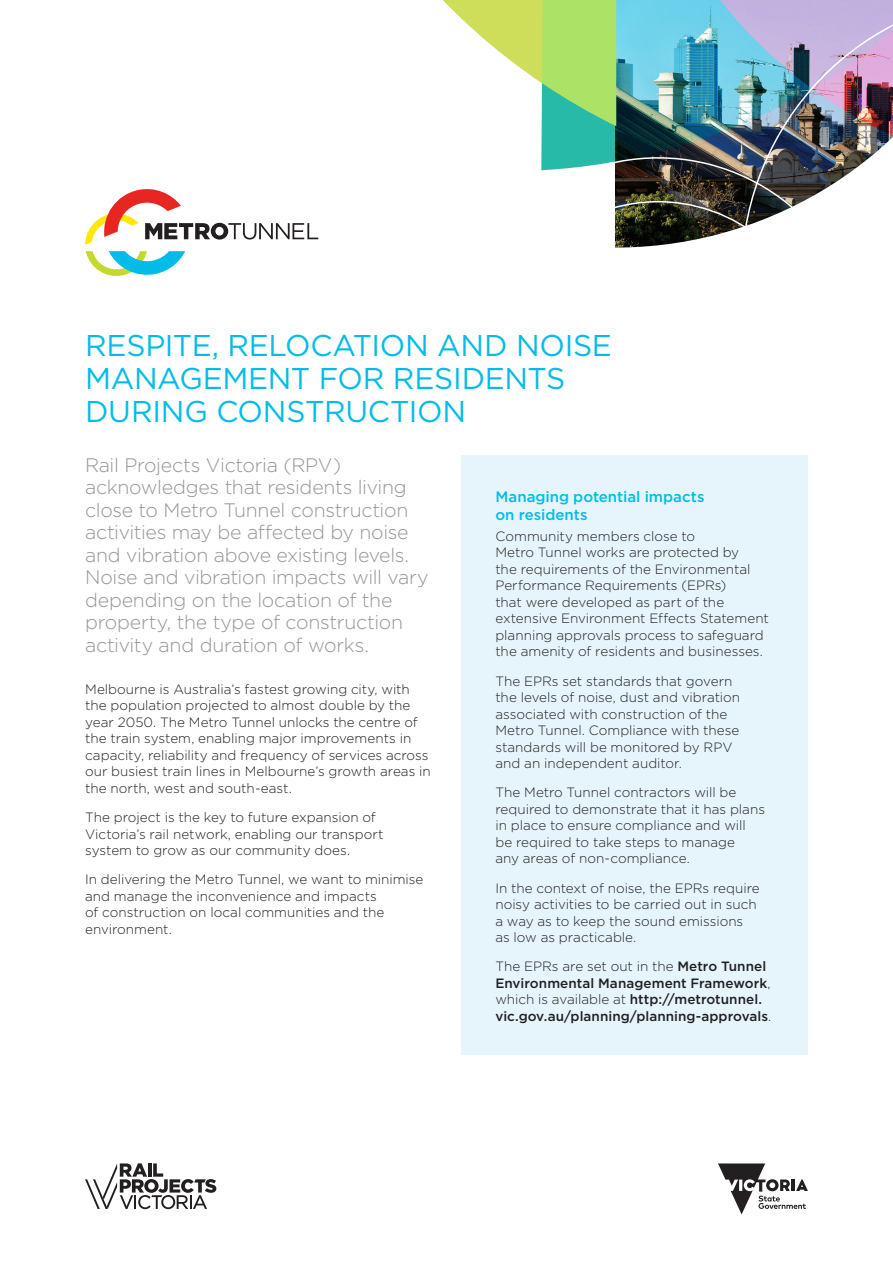
<style>
.page{position:relative;width:893px;height:1263px;background:#fff}
.page>*{position:absolute;margin:0;border:0;box-sizing:border-box;transform-origin:0 0}
.t1{font:30px/33px "Gotham HTF";letter-spacing:-.01em;color:#02bce8}
.t2{font:300 19.5px/22.5px "Gotham HTF";letter-spacing:-.015em;color:#939598}
.t3{font:500 15px/18px "Gotham HTF";color:#02bce8}
.t4{font:300 13.5px/16.5px "Gotham HTF";color:#231f20}
.t5{font:500 13.5px/16.5px "Gotham HTF";letter-spacing:.005em;color:#231f20}
.s1{font-weight:300}
</style>
<div class="page">
<svg style="left:85px;top:1163px;width:131px;height:46px"></svg>
<svg style="left:718px;top:1163px;width:90px;height:51px"></svg>
<svg style="left:85px;top:189px;width:233px;height:56px"></svg>
<svg style="left:86px;top:251px;width:99px;height:25px"></svg>
<svg style="left:443px;top:0;width:98px;height:83px"></svg>
<svg style="left:541px;top:170px;width:166px;height:78px"></svg>
<svg style="left:707px;top:170px;width:146px;height:67px"></svg>
<img style="left:541px;top:0;width:352px;height:170px">
<div style="left:461px;top:456px;width:347px;height:599px;background:#e5f5fb"></div>
<h1 class="t1" style="left:85px;top:328px;width:528px">RESPITE, RELOCATION AND NOISE<br>MANAGEMENT FOR RESIDENTS<br>DURING CONSTRUCTION</h1>
<p class="t2" style="left:85px;top:453px;width:345px">Rail Projects Victoria (RPV) acknowledges that residents living close to Metro Tunnel construction activities may be affected by noise and vibration above existing levels.<br>Noise and vibration impacts will vary depending on the location of the property, the type of construction activity and duration of works.</p>
<p class="t4" style="left:85px;top:681px;width:347px">Melbourne is Australia’s fastest growing city, with the population projected to almost double by the year 2050. The Metro Tunnel unlocks the centre of the train system, enabling major improvements in capacity, reliability and frequency of services across our busiest train lines in Melbourne’s growth areas in the north, west and south-east.</p>
<p class="t4" style="left:85px;top:809px;width:300px">The project is the key to future expansion of<br>Victoria’s rail network, enabling our transport system to grow as our community does.</p>
<p class="t4" style="left:85px;top:871px;width:340px">In delivering the Metro Tunnel, we want to minimise and manage the inconvenience and impacts<br>of construction on local communities and the environment.</p>
<p class="t3" style="left:495px;top:487px;width:211px">Managing potential impacts on residents</p>
<p class="t4" style="left:495px;top:528px;width:275px">Community members close to<br>Metro Tunnel works are protected by<br>the requirements of the Environmental Performance Requirements (EPRs)<br>that were developed as part of the extensive Environment Effects Statement planning approvals process to safeguard the amenity of residents and businesses.</p>
<p class="t4" style="left:495px;top:672px;width:246px">The EPRs set standards that govern the levels of noise, dust and vibration associated with construction of the Metro Tunnel. Compliance with these standards will be monitored by RPV and an independent auditor.</p>
<p class="t4" style="left:495px;top:784px;width:271px">The Metro Tunnel contractors will be required to demonstrate that it has plans in place to ensure compliance and will be required to take steps to manage<br>any areas of non-compliance.</p>
<p class="t4" style="left:495px;top:879px;width:266px">In the context of noise, the EPRs require noisy activities to be carried out in such a way as to keep the sound emissions as low as practicable.</p>
<p class="t5" style="left:495px;top:958px;width:277px"><span class="s1">The EPRs are set out in the</span> Metro Tunnel Environmental Management Framework<span class="s1">, which is available at</span> http://metrotunnel. vic.gov.au/planning/planning-approvals<span class="s1">.</span></p>
</div>
